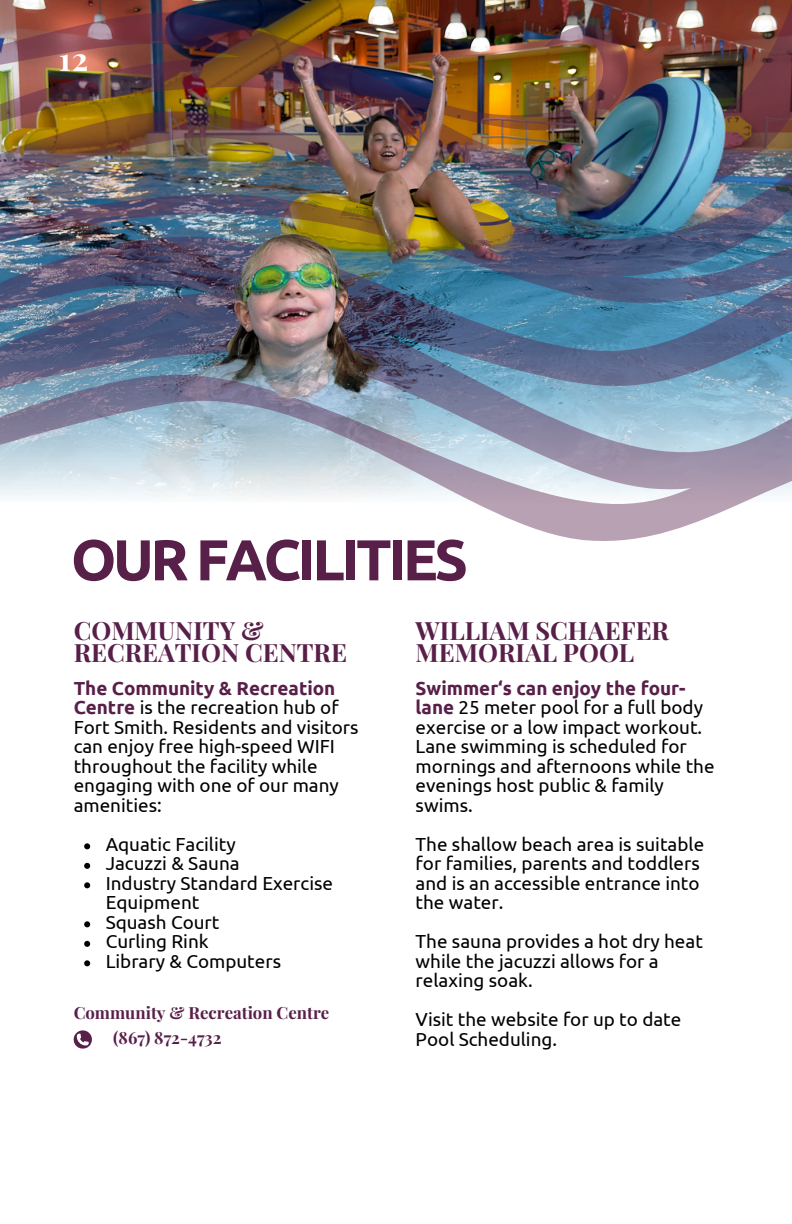
<style>
.page{position:relative;width:792px;height:1224px;background:#fff}
.page>*{position:absolute;margin:0;border:0;box-sizing:border-box;transform-origin:0 0}
.t1{font:700 57.6px "Ubuntu";letter-spacing:-.06em;color:#581f49}
.t2{font:700 31.6px "Playfair Display";color:#fff}
.t3{font:700 25.2px/22px "Playfair Display";color:#581f49}
.t4{font:18.8px/19.6px "Ubuntu";color:#000}
.t5{font:700 16.8px "Playfair Display";color:#581f49}
.s1{font-weight:700;color:#581f49}
</style>
<div class="page">
<svg style="left:74px;top:1030px;width:18px;height:19px"></svg>
<svg style="left:84px;top:843px;width:6px;height:6px"></svg>
<svg style="left:84px;top:863px;width:6px;height:6px"></svg>
<svg style="left:84px;top:882px;width:6px;height:6px"></svg>
<svg style="left:84px;top:921px;width:6px;height:6px"></svg>
<svg style="left:84px;top:941px;width:6px;height:6px"></svg>
<svg style="left:84px;top:960px;width:6px;height:6px"></svg>
<svg style="left:0;top:400px;width:792px;height:141px"></svg>
<img style="left:0;top:0;width:792px;height:400px">
<h3 class="t2" style="left:59px;top:37px;width:31px">12</h3>
<p class="t1" style="left:71px;top:527px;width:399px">OUR FACILITIES</p>
<p class="t3" style="left:74px;top:619px;width:275px">COMMUNITY &amp;<br>RECREATION CENTRE</p>
<p class="t4" style="left:74px;top:678px;width:286px"><span class="s1">The Community &amp; Recreation<br>Centre</span> is the recreation hub of<br>Fort Smith. Residents and visitors can enjoy free high-speed WIFI throughout the facility while engaging with one of our many amenities:</p>
<p class="t4" style="left:106px;top:834px;width:132px">Aquatic Facility</p>
<h1 class="t4" style="left:106px;top:854px;width:135px">Jacuzzi &amp; Sauna</h1>
<h2 class="t4" style="left:106px;top:873px;width:229px">Industry Standard Exercise<br>Equipment</h2>
<h2 class="t4" style="left:106px;top:912px;width:115px">Squash Court</h2>
<h3 class="t4" style="left:106px;top:932px;width:105px">Curling Rink</h3>
<p class="t4" style="left:106px;top:951px;width:177px">Library &amp; Computers</p>
<p class="t5" style="left:74px;top:1000px;width:257px">Community &amp; Recreation Centre</p>
<h3 class="t5" style="left:113px;top:1025px;width:110px">(867) 872-4732</h3>
<h3 class="t3" style="left:416px;top:619px;width:255px">WILLIAM SCHAEFER<br>MEMORIAL POOL</h3>
<p class="t4" style="left:416px;top:678px;width:300px"><span class="s1">Swimmer‘s can enjoy the four&shy;lane</span> 25 meter pool for a full body exercise or a low impact workout.<br>Lane swimming is scheduled for mornings and afternoons while the evenings host public &amp; family swims.</p>
<p class="t4" style="left:416px;top:834px;width:290px">The shallow beach area is suitable for families, parents and toddlers and is an accessible entrance into the water.</p>
<p class="t4" style="left:416px;top:932px;width:289px">The sauna provides a hot dry heat while the jacuzzi allows for a relaxing soak.</p>
<p class="t4" style="left:416px;top:1010px;width:267px">Visit the website for up to date<br>Pool Scheduling.</p>
</div>
